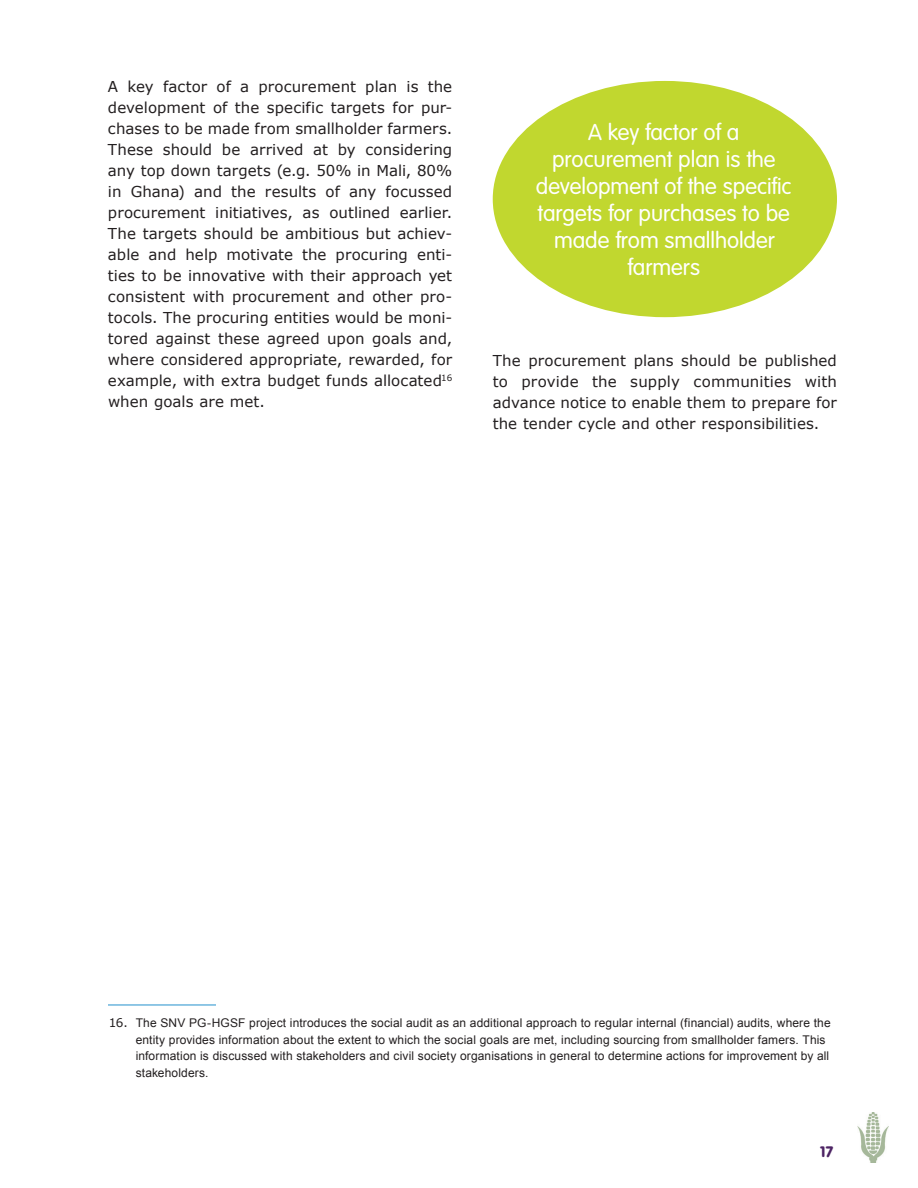
<style>
.page{position:relative;width:918px;height:1188px;background:#fff}
.page>*{position:absolute;margin:0;border:0;box-sizing:border-box;transform-origin:0 0}
.t1{font:22.5px/27px "VAG Rounded Lt";color:#fff;text-align:center}
.t2{font:15px/21px "Verdana";letter-spacing:.005em;color:#231f20;text-align:justify}
.t3{font:15px "VAG Rounded BT";color:#4d2464}
.t4{font:12px/16.5px "Arial";letter-spacing:.01em;color:#231f20}
.s1{font-family:"Verdana"}
</style>
<div class="page">
<img style="left:858px;top:1113px;width:30px;height:50px">
<div style="left:493px;top:81px;width:344px;height:236px;background:#c1d72f;border-radius:50%"></div>
<hr style="left:108px;top:1005px;width:108px;height:1px;background:#2291cc">
<p class="t2" style="left:108px;top:76px;width:346px">A key factor of a procurement plan is the development of the specific targets for pur&shy;chases to be made from smallholder farmers.<br>These should be arrived at by considering any top down targets (e.g. 50% in Mali, 80% in Ghana) and the results of any focussed procurement initiatives, as outlined earlier.<br>The targets should be ambitious but achiev&shy;able and help motivate the procuring enti&shy;ties to be innovative with their approach yet consistent with procurement and other pro&shy;tocols. The procuring entities would be moni&shy;tored against these agreed upon goals and, where considered appropriate, rewarded, for example, with extra budget funds allocated<sup>16 </sup>when goals are met.</p>
<h1 class="t1" style="left:536px;top:119px;width:257px">A key factor of a procurement plan is the development of the specific targets for purchases to be made from smallholder farmers</h1>
<p class="t2" style="left:493px;top:349px;width:346px">The procurement plans should be published to provide the supply communities with advance notice to enable them to prepare for the tender cycle and other responsibilities.</p>
<p class="t4" style="left:136px;top:1015px;width:697px;text-indent:-27px"><span class="s1">16.</span> The SNV PG-HGSF project introduces the social audit as an additional approach to regular internal (financial) audits, where the entity provides information about the extent to which the social goals are met, including sourcing from smallholder famers. This information is discussed with stakeholders and civil society organisations in general to determine actions for improvement by all stakeholders.</p>
<p class="t3" style="left:821px;top:1142px;width:14px">17</p>
</div>
